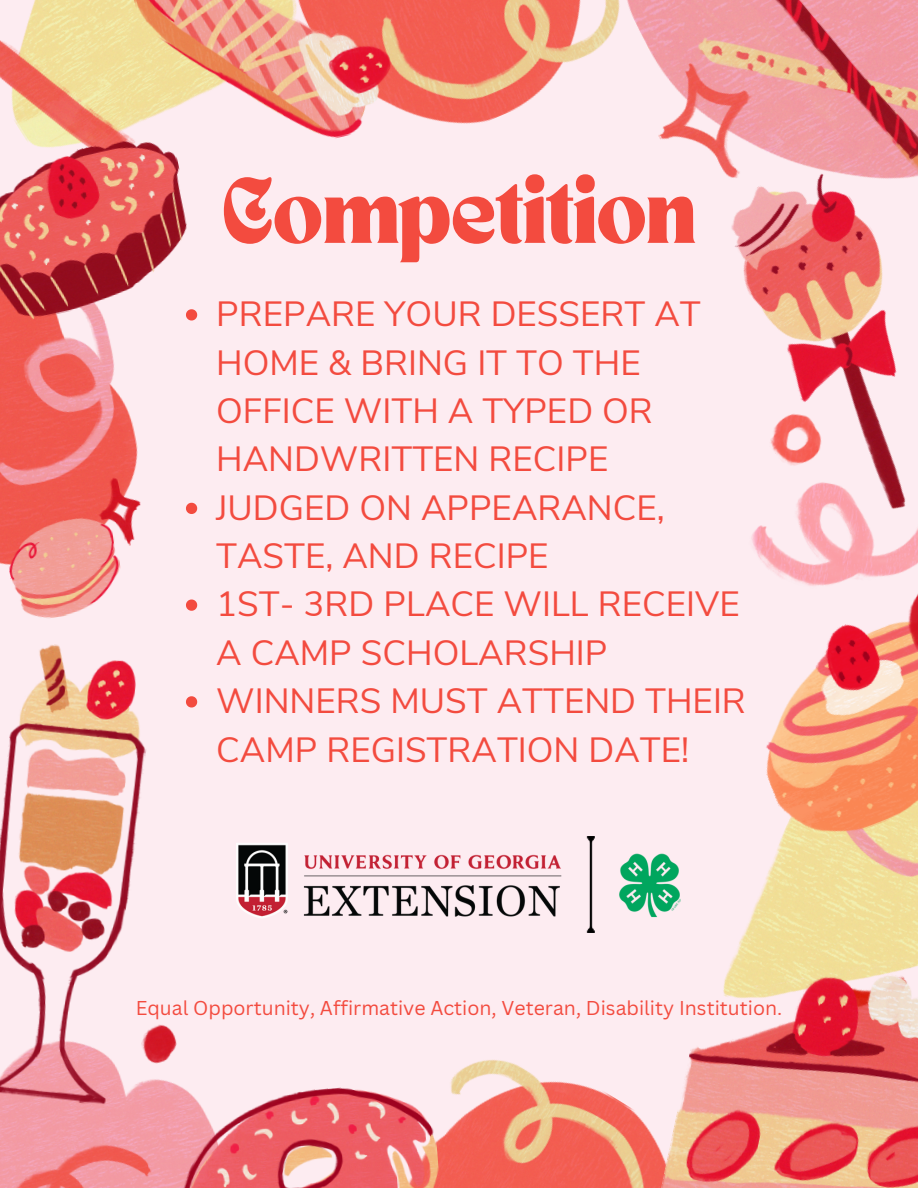
<style>
.page{position:relative;width:918px;height:1188px;background:#fdecf1}
.page>*{position:absolute;margin:0;border:0;box-sizing:border-box;transform-origin:0 0}
.t1{font:64.65px "TANNIMBUS";color:#f34b3f}
.t2{font:34.95px/48.3px "Nunito Sans";color:#f34b3f}
.t3{font:19.5px "Canva Sans";color:#f34b3f}
</style>
<div class="page">
<img style="left:0;top:1024px;width:177px;height:164px">
<img style="left:0;top:328px;width:141px;height:237px">
<img style="left:0;top:0;width:126px;height:129px">
<img style="left:643px;top:0;width:35px;height:140px">
<img style="left:0;top:644px;width:156px;height:462px">
<img style="left:678px;top:0;width:240px;height:147px">
<img style="left:706px;top:147px;width:212px;height:259px">
<img style="left:447px;top:1059px;width:201px;height:129px">
<img style="left:172px;top:1081px;width:275px;height:107px">
<img style="left:742px;top:855px;width:176px;height:82px">
<img style="left:648px;top:937px;width:270px;height:251px">
<img style="left:3px;top:513px;width:123px;height:105px">
<img style="left:766px;top:671px;width:152px;height:184px">
<img style="left:751px;top:406px;width:167px;height:265px">
<img style="left:405px;top:0;width:238px;height:124px">
<img style="left:126px;top:0;width:279px;height:139px">
<img style="left:0;top:129px;width:204px;height:199px">
<img style="left:237px;top:836px;width:444px;height:97px">
<svg style="left:186px;top:309px;width:11px;height:12px"></svg>
<svg style="left:186px;top:503px;width:11px;height:11px"></svg>
<svg style="left:186px;top:600px;width:11px;height:11px"></svg>
<svg style="left:186px;top:696px;width:11px;height:12px"></svg>
<p class="t1" style="left:222px;top:174px;width:475px">COMPETITION</p>
<p class="t2" style="left:216px;top:290px;width:486px">PREPARE YOUR DESSERT AT<br>HOME &amp; BRING IT TO THE<br>OFFICE WITH A TYPED OR<br>HANDWRITTEN RECIPE</p>
<p class="t2" style="left:216px;top:484px;width:450px">JUDGED ON APPEARANCE,<br>TASTE, AND RECIPE</p>
<p class="t2" style="left:216px;top:581px;width:525px">1ST- 3RD PLACE WILL RECEIVE<br>A CAMP SCHOLARSHIP</p>
<p class="t2" style="left:216px;top:677px;width:531px">WINNERS MUST ATTEND THEIR<br>CAMP REGISTRATION DATE!</p>
<p class="t3" style="left:136px;top:994px;width:648px">Equal Opportunity, Affirmative Action, Veteran, Disability Institution.</p>
</div>
